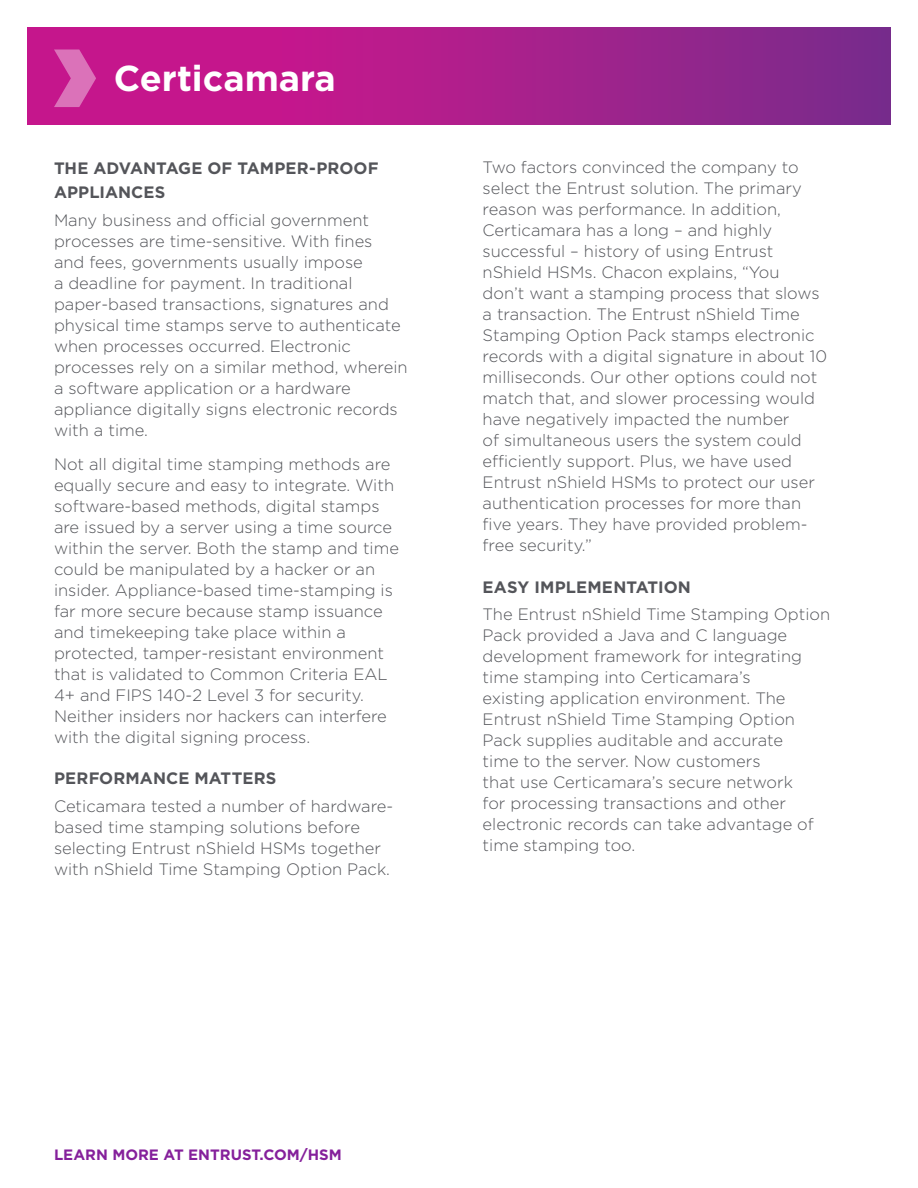
<style>
.page{position:relative;width:918px;height:1188px;background:#fff}
.page>*{position:absolute;margin:0;border:0;box-sizing:border-box;transform-origin:0 0}
.Company_Name{font:700 36px "Gotham";color:#fff}
.Body_copy{font:300 16.5px/21px "Gotham";color:#54555a}
.header_1{font:700 16.5px/24px "Gotham";letter-spacing:.005em;color:#54555a}
.CTA_URL_front{font:700 15px "Gotham";color:#85209b}
</style>
<div class="page">
<svg style="left:27px;top:27px;width:864px;height:98px;background:#a91e8b"></svg>
<svg style="left:54px;top:50px;width:42px;height:57px;background:#d24da7"></svg>
<p class="Company_Name" style="left:114px;top:57px;width:223px">Certicamara</p>
<p class="header_1" style="left:54px;top:156px;width:326px">THE ADVANTAGE OF TAMPER-PROOF<br>APPLIANCES</p>
<p class="Body_copy" style="left:54px;top:209px;width:355px">Many business and official government processes are time-sensitive. With fines<br>and fees, governments usually impose<br>a deadline for payment. In traditional paper-based transactions, signatures and physical time stamps serve to authenticate when processes occurred. Electronic processes rely on a similar method, wherein a software application or a hardware appliance digitally signs electronic records with a time.</p>
<p class="Body_copy" style="left:54px;top:453px;width:347px">Not all digital time stamping methods are equally secure and easy to integrate. With software-based methods, digital stamps are issued by a server using a time source within the server. Both the stamp and time could be manipulated by a hacker or an insider. Appliance-based time-stamping is far more secure because stamp issuance and timekeeping take place within a protected, tamper-resistant environment that is validated to Common Criteria EAL 4+ and FIPS 140-2 Level 3 for security.<br>Neither insiders nor hackers can interfere with the digital signing process.</p>
<p class="header_1" style="left:54px;top:766px;width:224px">PERFORMANCE MATTERS</p>
<p class="Body_copy" style="left:54px;top:795px;width:341px">Ceticamara tested a number of hardware&shy;based time stamping solutions before selecting Entrust nShield HSMs together with nShield Time Stamping Option Pack.</p>
<p class="Body_copy" style="left:483px;top:157px;width:346px">Two factors convinced the company to select the Entrust solution. The primary reason was performance. In addition, Certicamara has a long – and highly successful – history of using Entrust nShield HSMs. Chacon explains, “You<br>don’t want a stamping process that slows a transaction. The Entrust nShield Time Stamping Option Pack stamps electronic records with a digital signature in about 10 milliseconds. Our other options could not match that, and slower processing would have negatively impacted the number<br>of simultaneous users the system could efficiently support. Plus, we have used Entrust nShield HSMs to protect our user authentication processes for more than five years. They have provided problem&shy;free security.”</p>
<p class="header_1" style="left:483px;top:574px;width:210px">EASY IMPLEMENTATION</p>
<p class="Body_copy" style="left:483px;top:604px;width:349px">The Entrust nShield Time Stamping Option Pack provided a Java and C language development framework for integrating time stamping into Certicamara’s<br>existing application environment. The Entrust nShield Time Stamping Option Pack supplies auditable and accurate<br>time to the server. Now customers<br>that use Certicamara’s secure network<br>for processing transactions and other electronic records can take advantage of time stamping too.</p>
<p class="CTA_URL_front" style="left:54px;top:1146px;width:289px">LEARN MORE AT ENTRUST.COM/HSM</p>
</div>
